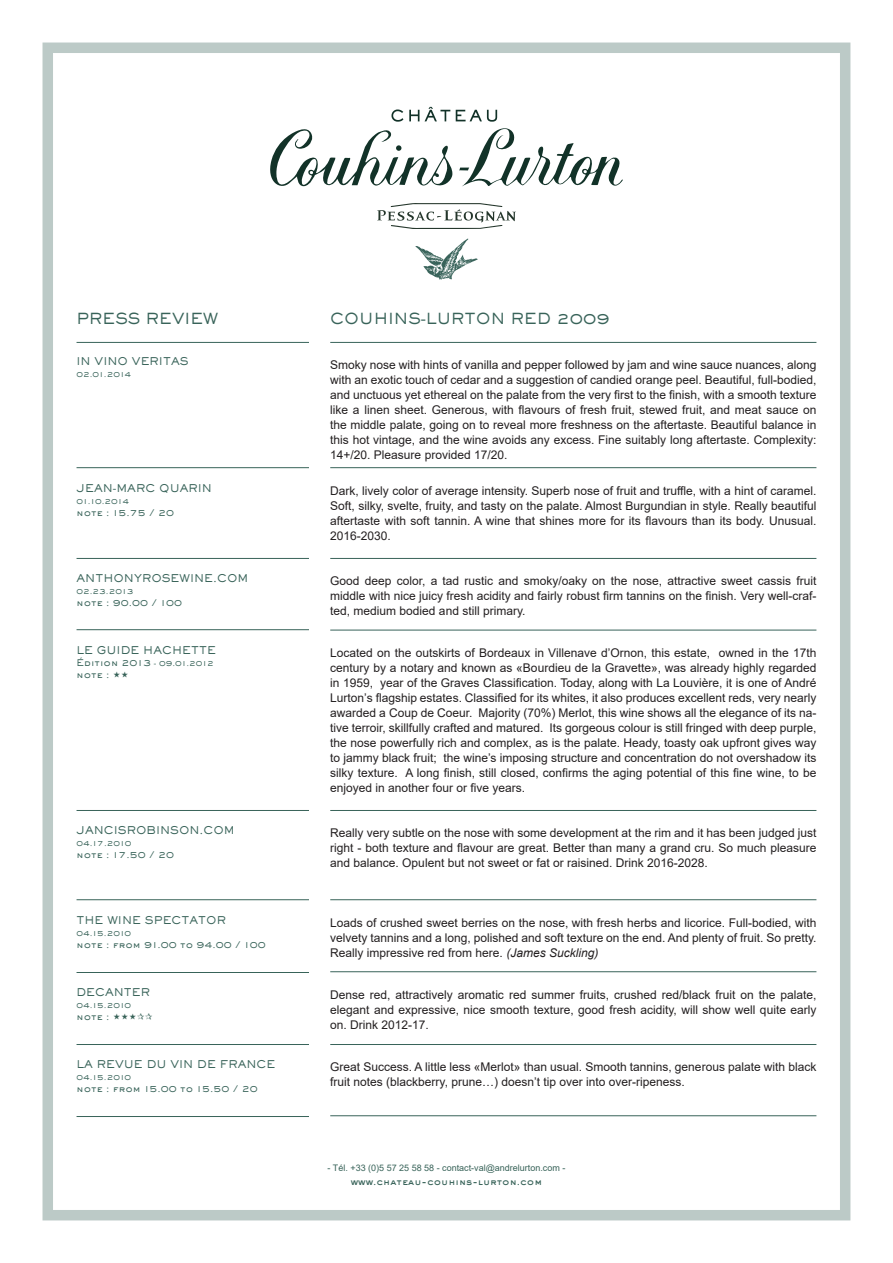
<style>
.page{position:relative;width:893px;height:1263px;background:#fff}
.page>*{position:absolute;margin:0;border:0;box-sizing:border-box;transform-origin:0 0}
.Texte_Courant{font:500 15px "AT Sackers Gothic";color:#386359}
.Texte_Notes{font:12px/15px "Arial";color:#231f20;text-align:justify}
.Titre_Commentaires{font:500 10.5px "AT Sackers Gothic";color:#386359}
.Titre_Commentaires-2{font:500 9px "AT Sackers Gothic";color:#386359}
.Adresse_bas_de_page{font:9px "Arial";color:#386359}
.Adresse_bas_de_page-2{font:9px "Sackers Heavy Gothic";color:#386359}
.Titre_Commentaires-3{font:500 7.5px "AT Sackers Gothic";color:#386359}
.s1{font-size:7.5px}
.s2{font-style:italic}
</style>
<div class="page">
<div style="left:43px;top:43px;width:807px;height:1177px;border:10px solid #bccac7"></div>
<hr style="left:330px;top:342px;width:486px;height:1px;background:#386359">
<hr style="left:330px;top:467px;width:486px;height:1px;background:#386359">
<hr style="left:330px;top:558px;width:486px;height:1px;background:#386359">
<hr style="left:77px;top:342px;width:232px;height:1px;background:#386359">
<hr style="left:77px;top:467px;width:232px;height:1px;background:#386359">
<hr style="left:77px;top:558px;width:232px;height:1px;background:#386359">
<img style="left:415px;top:238px;width:63px;height:41px">
<svg style="left:270px;top:107px;width:353px;height:80px"></svg>
<svg style="left:377px;top:203px;width:139px;height:26px"></svg>
<hr style="left:330px;top:971px;width:486px;height:1px;background:#386359">
<hr style="left:330px;top:630px;width:486px;height:1px;background:#386359">
<hr style="left:77px;top:972px;width:232px;height:1px;background:#386359">
<hr style="left:77px;top:629px;width:232px;height:1px;background:#386359">
<hr style="left:77px;top:810px;width:232px;height:1px;background:#386359">
<hr style="left:330px;top:810px;width:486px;height:1px;background:#386359">
<hr style="left:77px;top:899px;width:232px;height:1px;background:#386359">
<hr style="left:330px;top:899px;width:486px;height:1px;background:#386359">
<hr style="left:330px;top:1044px;width:486px;height:1px;background:#386359">
<hr style="left:330px;top:1115px;width:486px;height:1px;background:#386359">
<hr style="left:77px;top:1116px;width:232px;height:1px;background:#386359">
<hr style="left:77px;top:1044px;width:232px;height:1px;background:#386359">
<p class="Texte_Courant" style="left:77px;top:308px;width:143px">PRESS REVIEW</p>
<p class="Texte_Courant" style="left:330px;top:308px;width:281px">COUHINS-LURTON RED 2009</p>
<p class="Titre_Commentaires" style="left:77px;top:355px;width:113px">IN VINO VERITAS</p>
<p class="Titre_Commentaires-3" style="left:77px;top:370px;width:56px">02.01.2014</p>
<p class="Titre_Commentaires" style="left:77px;top:481px;width:137px">JEAN-MARC QUARIN</p>
<p class="Titre_Commentaires-3" style="left:77px;top:496px;width:54px">01.10.2014</p>
<p class="Titre_Commentaires-2" style="left:77px;top:506px;width:99px">note : 15.75 / 20</p>
<p class="Titre_Commentaires" style="left:77px;top:571px;width:173px">ANTHONYROSEWINE.COM</p>
<p class="Titre_Commentaires-3" style="left:77px;top:586px;width:58px">02.23.2013</p>
<p class="Titre_Commentaires-2" style="left:77px;top:596px;width:107px">note : 90.00 / 100</p>
<p class="Titre_Commentaires" style="left:77px;top:643px;width:141px">LE GUIDE HACHETTE</p>
<p class="Titre_Commentaires-2" style="left:77px;top:656px;width:139px">Édition 2013 <span class="s1">- 09.01.2012</span></p>
<p class="Titre_Commentaires-2" style="left:77px;top:668px;width:34px">note :</p>
<p class="Titre_Commentaires" style="left:77px;top:823px;width:160px">JANCISROBINSON.COM</p>
<p class="Titre_Commentaires-3" style="left:77px;top:838px;width:56px">04.17.2010</p>
<p class="Titre_Commentaires-2" style="left:77px;top:848px;width:99px">note : 17.50 / 20</p>
<p class="Titre_Commentaires" style="left:77px;top:913px;width:151px">THE WINE SPECTATOR</p>
<p class="Titre_Commentaires-3" style="left:77px;top:928px;width:56px">04.15.2010</p>
<p class="Titre_Commentaires-2" style="left:77px;top:938px;width:191px">note : from 91.00 to 94.00 / 100</p>
<p class="Titre_Commentaires" style="left:77px;top:985px;width:75px">DECANTER</p>
<p class="Titre_Commentaires-3" style="left:77px;top:1000px;width:56px">04.15.2010</p>
<p class="Titre_Commentaires-2" style="left:77px;top:1010px;width:34px">note :</p>
<p class="Titre_Commentaires" style="left:77px;top:1057px;width:200px">LA REVUE DU VIN DE FRANCE</p>
<p class="Titre_Commentaires-3" style="left:77px;top:1072px;width:56px">04.15.2010</p>
<p class="Titre_Commentaires-2" style="left:77px;top:1082px;width:183px">note : from 15.00 to 15.50 / 20</p>
<p class="Texte_Notes" style="left:330px;top:357px;width:488px">Smoky nose with hints of vanilla and pepper followed by jam and wine sauce nuances, along with an exotic touch of cedar and a suggestion of candied orange peel. Beautiful, full-bodied, and unctuous yet ethereal on the palate from the very first to the finish, with a smooth texture like a linen sheet. Generous, with flavours of fresh fruit, stewed fruit, and meat sauce on the middle palate, going on to reveal more freshness on the aftertaste. Beautiful balance in this hot vintage, and the wine avoids any excess. Fine suitably long aftertaste. Complexity:<br>14+/20. Pleasure provided 17/20.</p>
<p class="Texte_Notes" style="left:330px;top:483px;width:488px">Dark, lively color of average intensity. Superb nose of fruit and truffle, with a hint of caramel.<br>Soft, silky, svelte, fruity, and tasty on the palate. Almost Burgundian in style. Really beautiful aftertaste with soft tannin. A wine that shines more for its flavours than its body. Unusual.<br>2016-2030.</p>
<p class="Texte_Notes" style="left:330px;top:573px;width:488px">Good deep color, a tad rustic and smoky/oaky on the nose, attractive sweet cassis fruit middle with nice juicy fresh acidity and fairly robust firm tannins on the finish. Very well-craf&shy;ted, medium bodied and still primary.</p>
<p class="Texte_Notes" style="left:330px;top:645px;width:488px">Located on the outskirts of Bordeaux in Villenave d’Ornon, this estate, owned in the 17th century by a notary and known as «Bourdieu de la Gravette», was already highly regarded in 1959, year of the Graves Classification. Today, along with La Louvière, it is one of André Lurton’s flagship estates. Classified for its whites, it also produces excellent reds, very nearly awarded a Coup de Coeur. Majority (70%) Merlot, this wine shows all the elegance of its na&shy;tive terroir, skillfully crafted and matured. Its gorgeous colour is still fringed with deep purple, the nose powerfully rich and complex, as is the palate. Heady, toasty oak upfront gives way to jammy black fruit; the wine’s imposing structure and concentration do not overshadow its silky texture. A long finish, still closed, confirms the aging potential of this fine wine, to be enjoyed in another four or five years.</p>
<p class="Texte_Notes" style="left:330px;top:825px;width:488px">Really very subtle on the nose with some development at the rim and it has been judged just right - both texture and flavour are great. Better than many a grand cru. So much pleasure and balance. Opulent but not sweet or fat or raisined. Drink 2016-2028.</p>
<p class="Texte_Notes" style="left:330px;top:915px;width:488px">Loads of crushed sweet berries on the nose, with fresh herbs and licorice. Full-bodied, with velvety tannins and a long, polished and soft texture on the end. And plenty of fruit. So pretty.<br>Really impressive red from here. <span class="s2">(James Suckling)</span></p>
<p class="Texte_Notes" style="left:330px;top:987px;width:488px">Dense red, attractively aromatic red summer fruits, crushed red/black fruit on the palate, elegant and expressive, nice smooth texture, good fresh acidity, will show well quite early on. Drink 2012-17.</p>
<p class="Texte_Notes" style="left:330px;top:1059px;width:488px">Great Success. A little less «Merlot» than usual. Smooth tannins, generous palate with black fruit notes (blackberry, prune…) doesn’t tip over into over-ripeness.</p>
<p class="Adresse_bas_de_page" style="left:328px;top:1162px;width:239px">- Tél. +33 (0)5 57 25 58 58 - contact-val@andrelurton.com -</p>
<p class="Adresse_bas_de_page-2" style="left:351px;top:1175px;width:193px">www.chateau-couhins-lurton.com</p>
</div>
